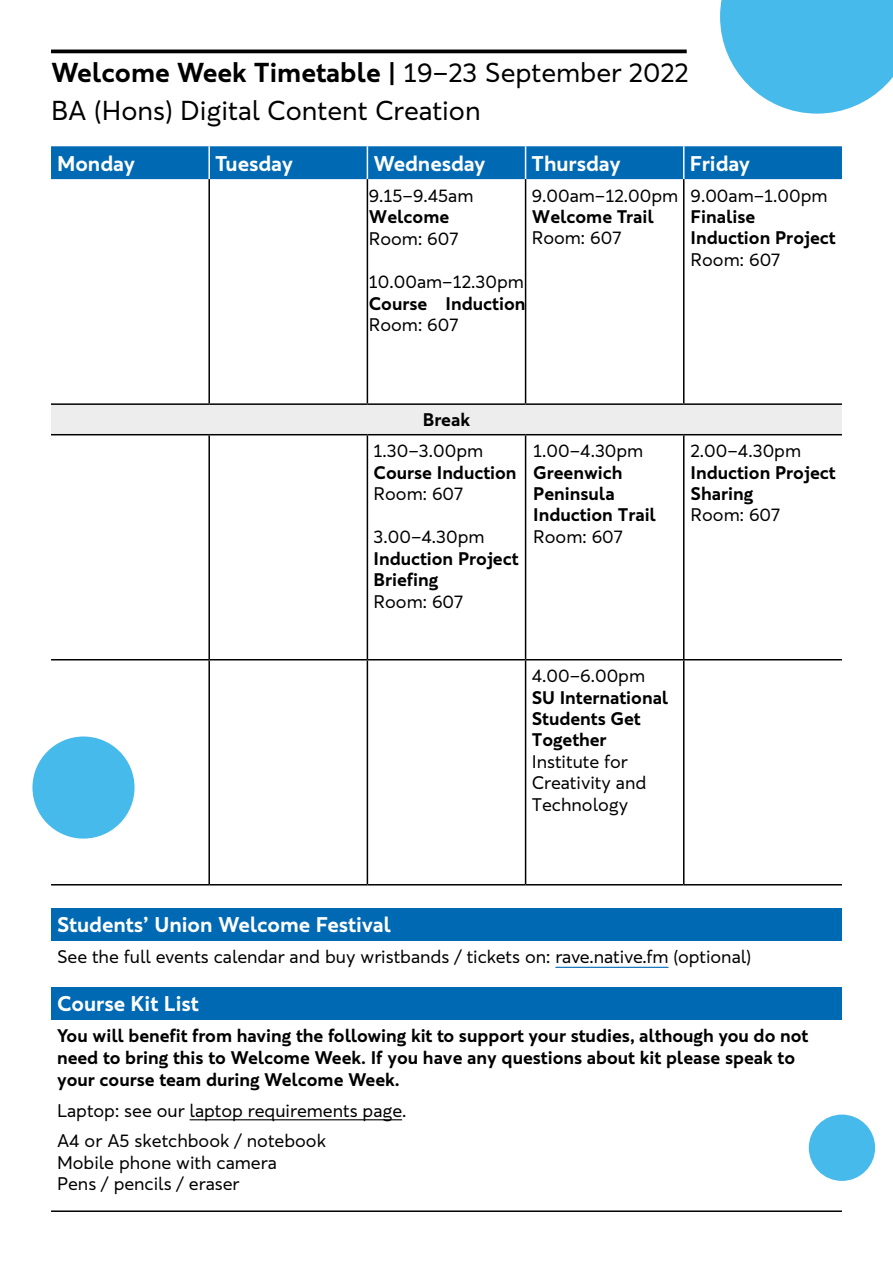
<style>
.page{position:relative;width:893px;height:1263px;background:#fff}
.page>*{position:absolute;margin:0;border:0;box-sizing:border-box;transform-origin:0 0}
.t1{font:27px/38px "Ravensbourne Sans";color:#000}
.t2{font:700 21px "Ravensbourne Sans";color:#fff}
.t3{font:18px/21.5px "Ravensbourne Sans";color:#000}
.t4{font:700 18px/21.3px "Ravensbourne Sans";color:#000}
.s1{font-weight:700}
.s2{font-weight:400}
</style>
<div class="page">
<hr style="left:51px;top:50px;width:636px;height:3px;background:#000">
<div style="left:51px;top:146px;width:791px;height:33px;background:#0069b4"></div>
<div style="left:51px;top:405px;width:791px;height:29px;background:#ededed"></div>
<hr style="left:208px;top:146px;width:2px;height:33px;background:#fff">
<hr style="left:367px;top:146px;width:1px;height:33px;background:#fff">
<hr style="left:525px;top:146px;width:1px;height:33px;background:#fff">
<hr style="left:683px;top:146px;width:1px;height:33px;background:#fff">
<hr style="left:51px;top:403px;width:158px;height:2px;background:#000">
<hr style="left:209px;top:403px;width:158px;height:2px;background:#000">
<hr style="left:367px;top:403px;width:159px;height:2px;background:#000">
<hr style="left:526px;top:403px;width:158px;height:2px;background:#000">
<hr style="left:684px;top:403px;width:158px;height:2px;background:#000">
<hr style="left:51px;top:434px;width:158px;height:1px;background:#000">
<hr style="left:209px;top:434px;width:158px;height:1px;background:#000">
<hr style="left:367px;top:434px;width:159px;height:1px;background:#000">
<hr style="left:526px;top:434px;width:158px;height:1px;background:#000">
<hr style="left:684px;top:434px;width:158px;height:1px;background:#000">
<hr style="left:51px;top:659px;width:158px;height:1px;background:#000">
<hr style="left:209px;top:659px;width:158px;height:1px;background:#000">
<hr style="left:367px;top:659px;width:159px;height:1px;background:#000">
<hr style="left:526px;top:659px;width:158px;height:1px;background:#000">
<hr style="left:684px;top:659px;width:158px;height:1px;background:#000">
<hr style="left:208px;top:179px;width:2px;height:224px;background:#000">
<hr style="left:367px;top:179px;width:1px;height:224px;background:#000">
<hr style="left:525px;top:179px;width:1px;height:224px;background:#000">
<hr style="left:683px;top:179px;width:1px;height:224px;background:#000">
<hr style="left:208px;top:435px;width:2px;height:224px;background:#000">
<hr style="left:367px;top:435px;width:1px;height:224px;background:#000">
<hr style="left:525px;top:435px;width:1px;height:224px;background:#000">
<hr style="left:683px;top:435px;width:1px;height:224px;background:#000">
<hr style="left:208px;top:660px;width:2px;height:224px;background:#000">
<hr style="left:367px;top:660px;width:1px;height:224px;background:#000">
<hr style="left:525px;top:660px;width:1px;height:224px;background:#000">
<hr style="left:683px;top:660px;width:1px;height:224px;background:#000">
<hr style="left:51px;top:884px;width:158px;height:1px;background:#000">
<hr style="left:209px;top:884px;width:158px;height:1px;background:#000">
<hr style="left:367px;top:884px;width:159px;height:1px;background:#000">
<hr style="left:526px;top:884px;width:158px;height:1px;background:#000">
<hr style="left:684px;top:884px;width:158px;height:1px;background:#000">
<div style="left:51px;top:987px;width:791px;height:33px;background:#0069b4"></div>
<hr style="left:51px;top:1210px;width:791px;height:2px;background:#000">
<div style="left:51px;top:908px;width:791px;height:33px;background:#0069b4"></div>
<hr style="left:555px;top:967px;width:113px;height:1px;background:#0069b4">
<div style="left:32px;top:736px;width:103px;height:102px;background:#47baec;border-radius:50%"></div>
<div style="left:809px;top:1114px;width:66px;height:67px;background:#47baec;border-radius:50%"></div>
<svg style="left:720px;top:0;width:173px;height:114px;background:#62c4ee"></svg>
<hr style="left:190px;top:1119px;width:212px;height:1px;background:#000">
<p class="t1" style="left:51px;top:54px;width:639px"><span class="s1">Welcome Week Timetable |</span> 19–23 September 2022<br>BA (Hons) Digital Content Creation</p>
<p class="t2" style="left:57px;top:150px;width:79px">Monday</p>
<p class="t2" style="left:215px;top:150px;width:79px">Tuesday</p>
<p class="t2" style="left:373px;top:150px;width:114px">Wednesday</p>
<p class="t2" style="left:532px;top:150px;width:91px">Thursday</p>
<p class="t2" style="left:690px;top:150px;width:62px">Friday</p>
<p class="t3" style="left:369px;top:185px;width:106px">9.15–9.45am<br><span class="s1">Welcome<br></span>Room: 607</p>
<p class="t3" style="left:369px;top:271px;width:158px;text-align:justify">10.00am–12.30pm <span class="s1">Course Induction </span>Room: 607</p>
<p class="t3" style="left:532px;top:185px;width:148px">9.00am–12.00pm<br><span class="s1">Welcome Trail<br></span>Room: 607</p>
<p class="t4" style="left:691px;top:185px;width:146px"><span class="s2">9.00am–1.00pm<br></span>Finalise<br>Induction Project<br><span class="s2">Room: 607</span></p>
<p class="t4" style="left:423px;top:409px;width:49px">Break</p>
<p class="t3" style="left:374px;top:440px;width:145px">1.30–3.00pm<br><span class="s1">Course Induction<br></span>Room: 607</p>
<p class="t4" style="left:374px;top:526px;width:146px"><span class="s2">3.00–4.30pm<br></span>Induction Project<br>Briefing<br><span class="s2">Room: 607</span></p>
<p class="t4" style="left:533px;top:440px;width:124px"><span class="s2">1.00–4.30pm<br></span>Greenwich<br>Peninsula<br>Induction Trail<br><span class="s2">Room: 607</span></p>
<p class="t4" style="left:691px;top:440px;width:146px"><span class="s2">2.00–4.30pm<br></span>Induction Project<br>Sharing<br><span class="s2">Room: 607</span></p>
<p class="t3" style="left:532px;top:665px;width:138px">4.00–6.00pm<br><span class="s1">SU International<br>Students Get<br>Together<br></span>Institute for<br>Creativity and<br>Technology</p>
<p class="t2" style="left:57px;top:911px;width:336px">Students’ Union Welcome Festival</p>
<p class="t3" style="left:57px;top:946px;width:696px">See the full events calendar and buy wristbands / tickets on: rave.native.fm (optional)</p>
<p class="t2" style="left:57px;top:990px;width:143px">Course Kit List</p>
<p class="t4" style="left:57px;top:1025px;width:753px">You will benefit from having the following kit to support your studies, although you do not need to bring this to Welcome Week. If you have any questions about kit please speak to your course team during Welcome Week.</p>
<p class="t3" style="left:57px;top:1096px;width:351px;line-height:30px">Laptop: see our laptop requirements page.<br>A4 or A5 sketchbook / notebook</p>
<p class="t3" style="left:57px;top:1151px;width:221px">Mobile phone with camera<br>Pens / pencils / eraser</p>
</div>
